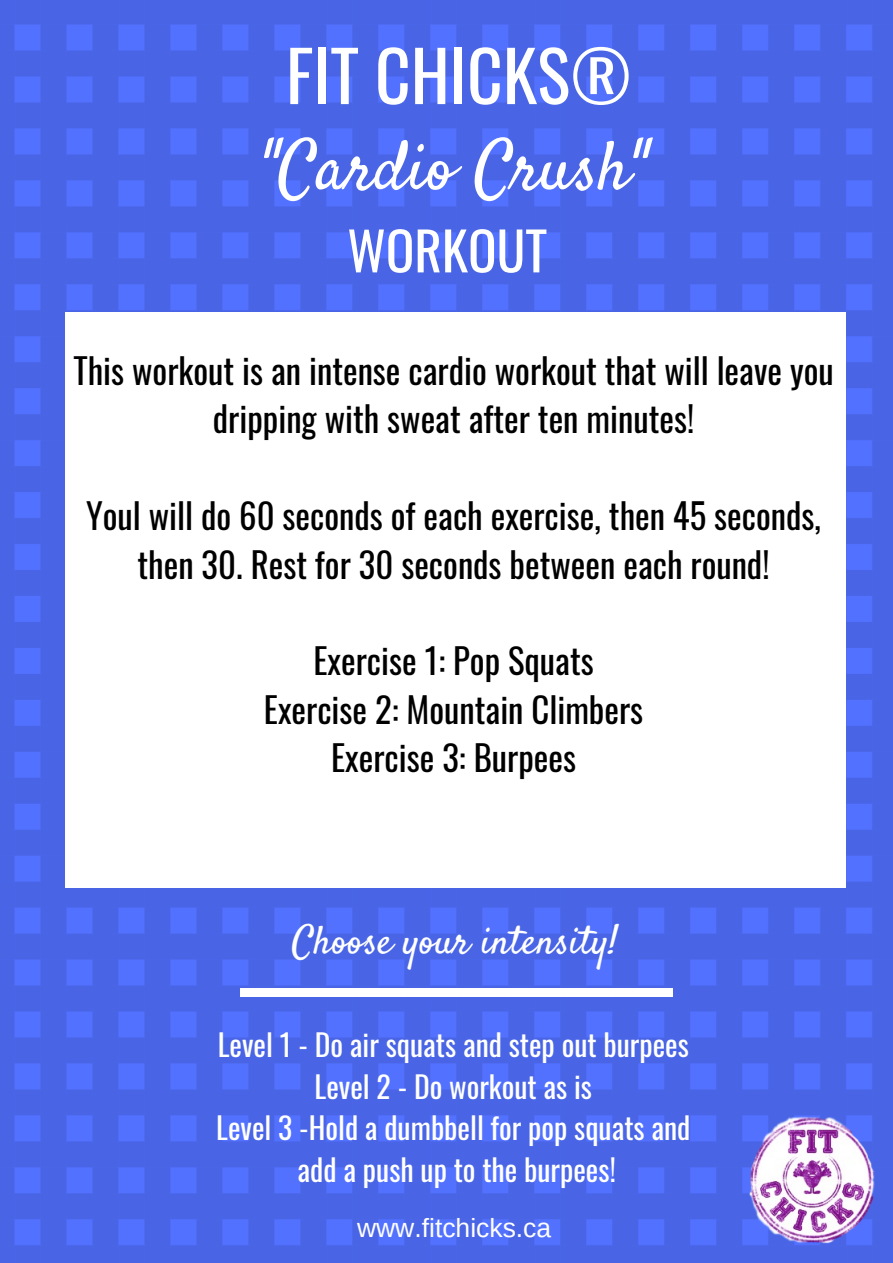
<style>
.page{position:relative;width:893px;height:1263px;background:#fff}
.page>*{position:absolute;margin:0;border:0;box-sizing:border-box;transform-origin:0 0}
.t1{font:69.53px "Satisfy";color:#fff}
.t2{font:69.53px "Oswald";color:#fff}
.t3{font:52.95px "Oswald";color:#fff}
.t4{font:39.75px "Satisfy";color:#fff}
.t5{font:34.72px/48.4px "Oswald";color:#000;text-align:center}
.t6{font:29.78px/41.6px "Oswald";color:#fff;text-align:center}
.t7{font:26.47px "Arimo";color:#fff}
</style>
<div class="page">
<img style="left:0;top:0;width:893px;height:1263px">
<img style="left:749px;top:1113px;width:130px;height:132px">
<div style="left:65px;top:312px;width:780px;height:575px;background:#fff"></div>
<div style="left:240px;top:988px;width:49px;height:8px;background:#fff"></div>
<div style="left:624px;top:988px;width:49px;height:8px;background:#fff"></div>
<div style="left:287px;top:988px;width:337px;height:8px;background:#fff"></div>
<h1 class="t2" style="left:286px;top:21px;width:347px">FIT CHICKS®</h1>
<h1 class="t1" style="left:261px;top:124px;width:388px">"Cardio Crush"</h1>
<h2 class="t3" style="left:347px;top:209px;width:201px">WORKOUT</h2>
<p class="t5" style="left:73px;top:345px;width:762px">This workout is an intense cardio workout that will leave you dripping with sweat after ten minutes!</p>
<p class="t5" style="left:86px;top:490px;width:736px">Youl will do 60 seconds of each exercise, then 45 seconds, then 30. Rest for 30 seconds between each round!</p>
<p class="t5" style="left:264px;top:635px;width:381px">Exercise 1: Pop Squats<br>Exercise 2: Mountain Climbers<br>Exercise 3: Burpees</p>
<p class="t4" style="left:292px;top:916px;width:328px">Choose your intensity!</p>
<p class="t6" style="left:216px;top:1023px;width:476px">Level 1 - Do air squats and step out burpees Level 2 - Do workout as is<br>Level 3 -Hold a dumbbell for pop squats and add a push up to the burpees!</p>
<p class="t7" style="left:357px;top:1213px;width:196px">www.fitchicks.ca</p>
</div>
